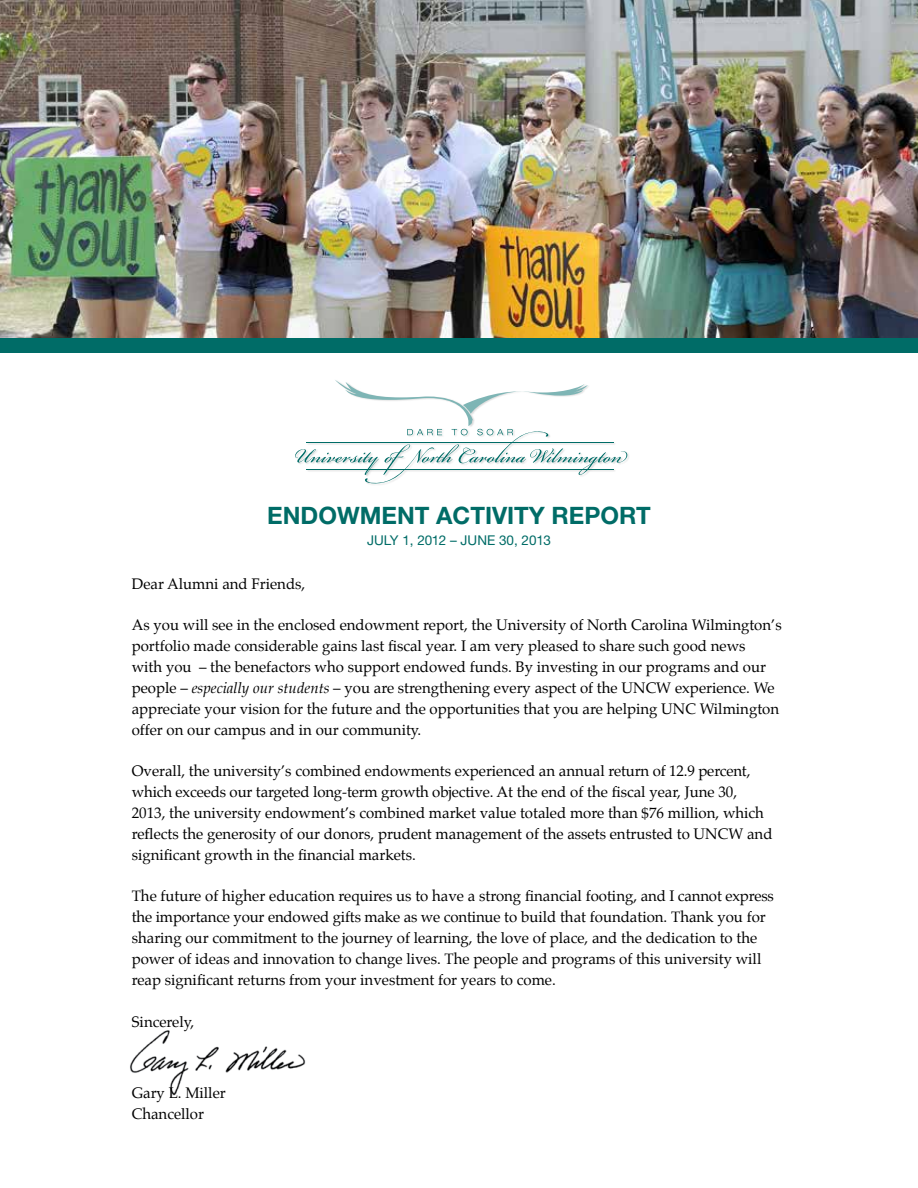
<style>
.page{position:relative;width:918px;height:1188px;background:#fff}
.page>*{position:absolute;margin:0;border:0;box-sizing:border-box;transform-origin:0 0}
.t1{font:700 24px "Helvetica Neue LT Std";color:#006c67}
.t2{font:15px/21px "Palatino";color:#000}
.t3{font:13.5px "Helvetica Neue LT Std";color:#006c67}
.s1{font-style:italic}
</style>
<div class="page">
<img style="left:0;top:0;width:918px;height:338px">
<svg style="left:295px;top:380px;width:332px;height:103px"></svg>
<img style="left:130px;top:1030px;width:176px;height:66px">
<div style="left:0;top:338px;width:918px;height:15px;background:#006c67"></div>
<h1 class="t1" style="left:267px;top:501px;width:385px">ENDOWMENT ACTIVITY REPORT</h1>
<p class="t3" style="left:367px;top:532px;width:185px">JULY 1, 2012 – JUNE 30, 2013</p>
<p class="t2" style="left:132px;top:575px;width:175px">Dear Alumni and Friends,</p>
<p class="t2" style="left:132px;top:616px;width:651px">As you will see in the enclosed endowment report, the University of North Carolina Wilmington’s portfolio made considerable gains last fiscal year. I am very pleased to share such good news<br>with you – the benefactors who support endowed funds. By investing in our programs and our people – <span class="s1">especially our students</span> – you are strengthening every aspect of the UNCW experience. We appreciate your vision for the future and the opportunities that you are helping UNC Wilmington offer on our campus and in our community.</p>
<p class="t2" style="left:132px;top:762px;width:642px">Overall, the university’s combined endowments experienced an annual return of 12.9 percent, which exceeds our targeted long-term growth objective. At the end of the fiscal year, June 30, 2013, the university endowment’s combined market value totaled more than $76 million, which reflects the generosity of our donors, prudent management of the assets entrusted to UNCW and significant growth in the financial markets.</p>
<p class="t2" style="left:132px;top:887px;width:644px">The future of higher education requires us to have a strong financial footing, and I cannot express the importance your endowed gifts make as we continue to build that foundation. Thank you for sharing our commitment to the journey of learning, the love of place, and the dedication to the power of ideas and innovation to change lives. The people and programs of this university will reap significant returns from your investment for years to come.</p>
<p class="t2" style="left:132px;top:1012px;width:64px">Sincerely,</p>
<p class="t2" style="left:132px;top:1083px;width:96px">Gary L. Miller<br>Chancellor</p>
</div>
